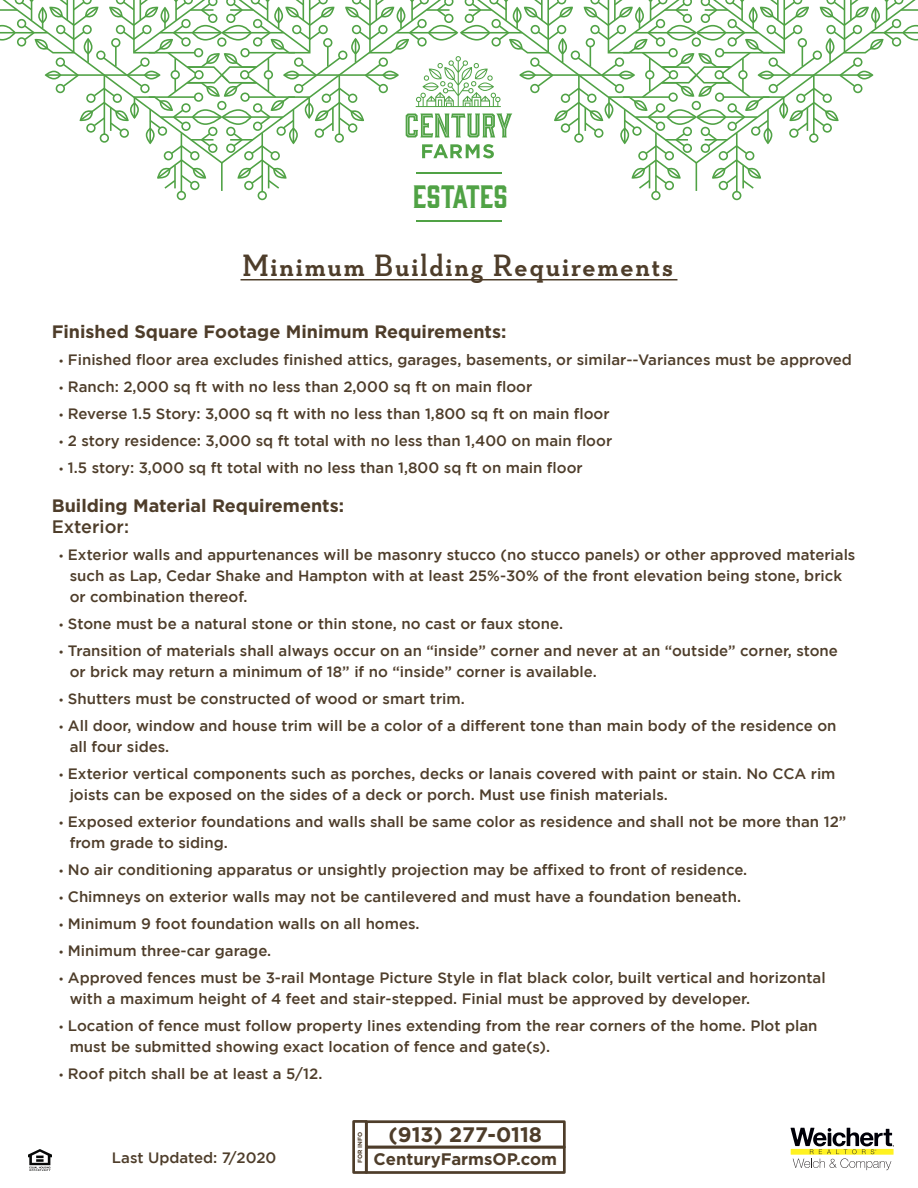
<style>
.page{position:relative;width:918px;height:1188px;background:#fff}
.page>*{position:absolute;margin:0;border:0;box-sizing:border-box;transform-origin:0 0}
.t1{font:700 31.5px "Neutraface Slab Display";letter-spacing:.075em;color:#4e3d2a}
.t2{font:29.85px "Gin";color:#50a245}
.t3{font:700 21px "Gotham";color:#4e3d2a}
.t4{font:700 18px "Gotham";color:#4e3d2a}
.t5{font:500 18px "Gotham";color:#4e3d2a}
.t6{font:700 16.65px "Gotham";color:#4e3d2a}
.t7{font:500 15px/21px "Gotham";color:#4e3d2a}
.t8{font:700 6px "Gotham";color:#4e3d2a}
.t9{font:100 1.95px "Helvetica Neue";color:#231f20}
.s1{font-family:"Myriad Pro";font-weight:400}
</style>
<div class="page">
<hr style="left:241px;top:279px;width:436px;height:1px;background:#4e3d2a">
<hr style="left:416px;top:221px;width:86px;height:1px;background:#50a245">
<div style="left:365px;top:1146px;width:201px;height:28px;border:3px solid #4e3d2a"></div>
<div style="left:365px;top:1120px;width:201px;height:28px;border:3px solid #4e3d2a"></div>
<div style="left:352px;top:1120px;width:16px;height:54px;border:3px solid #4e3d2a"></div>
<svg style="left:791px;top:1128px;width:103px;height:42px"></svg>
<img style="left:29px;top:1149px;width:22px;height:22px">
<div style="left:651px;top:191px;width:10px;height:9px;border:2px solid #50a245;border-radius:50%"></div>
<hr style="left:655px;top:133px;width:2px;height:59px;background:#50a245">
<div style="left:732px;top:191px;width:9px;height:9px;border:2px solid #50a245;border-radius:50%"></div>
<hr style="left:736px;top:133px;width:2px;height:59px;background:#50a245">
<div style="left:258px;top:191px;width:9px;height:9px;border:2px solid #50a245;border-radius:50%"></div>
<hr style="left:261px;top:133px;width:2px;height:59px;background:#50a245">
<div style="left:177px;top:191px;width:9px;height:9px;border:2px solid #50a245;border-radius:50%"></div>
<hr style="left:181px;top:133px;width:1px;height:59px;background:#50a245">
<svg style="left:0;top:0;width:918px;height:191px"></svg>
<hr style="left:221px;top:163px;width:2px;height:28px;background:#50a245">
<h2 class="t2" style="left:413px;top:176px;width:97px">ESTATES</h2>
<h1 class="t1" style="left:243px;top:247px;width:432px">Minimum Building Requirements</h1>
<p class="t4" style="left:52px;top:320px;width:456px">Finished Square Footage Minimum Requirements:</p>
<p class="t7" style="left:59px;top:349px;width:794px"><span class="s1">•</span> Finished floor area excludes finished attics, garages, basements, or similar--Variances must be approved</p>
<p class="t7" style="left:59px;top:376px;width:475px"><span class="s1">•</span> Ranch: 2,000 sq ft with no less than 2,000 sq ft on main floor</p>
<p class="t7" style="left:59px;top:403px;width:552px"><span class="s1">•</span> Reverse 1.5 Story: 3,000 sq ft with no less than 1,800 sq ft on main floor</p>
<p class="t7" style="left:59px;top:430px;width:555px"><span class="s1">•</span> 2 story residence: 3,000 sq ft total with no less than 1,400 on main floor</p>
<p class="t7" style="left:59px;top:457px;width:525px"><span class="s1">•</span> 1.5 story: 3,000 sq ft total with no less than 1,800 sq ft on main floor</p>
<p class="t4" style="left:52px;top:494px;width:294px">Building Material Requirements:</p>
<p class="t5" style="left:52px;top:516px;width:79px">Exterior:</p>
<p class="t7" style="left:70px;top:544px;width:787px;text-indent:-10px"><span class="s1">•</span> Exterior walls and appurtenances will be masonry stucco (no stucco panels) or other approved materials such as Lap, Cedar Shake and Hampton with at least 25%-30% of the front elevation being stone, brick or combination thereof.</p>
<p class="t7" style="left:59px;top:613px;width:505px"><span class="s1">•</span> Stone must be a natural stone or thin stone, no cast or faux stone.</p>
<p class="t7" style="left:70px;top:640px;width:770px;text-indent:-10px"><span class="s1">•</span> Transition of materials shall always occur on an “inside” corner and never at an “outside” corner, stone or brick may return a minimum of 18” if no “inside” corner is available.</p>
<p class="t7" style="left:59px;top:688px;width:407px"><span class="s1">•</span> Shutters must be constructed of wood or smart trim.</p>
<p class="t7" style="left:70px;top:715px;width:768px;text-indent:-10px"><span class="s1">•</span> All door, window and house trim will be a color of a different tone than main body of the residence on all four sides.</p>
<p class="t7" style="left:70px;top:763px;width:767px;text-indent:-10px"><span class="s1">•</span> Exterior vertical components such as porches, decks or lanais covered with paint or stain. No CCA rim joists can be exposed on the sides of a deck or porch. Must use finish materials.</p>
<p class="t7" style="left:70px;top:811px;width:778px;text-indent:-10px"><span class="s1">•</span> Exposed exterior foundations and walls shall be same color as residence and shall not be more than 12” from grade to siding.</p>
<p class="t7" style="left:59px;top:859px;width:690px"><span class="s1">•</span> No air conditioning apparatus or unsightly projection may be affixed to front of residence.</p>
<p class="t7" style="left:59px;top:886px;width:683px"><span class="s1">•</span> Chimneys on exterior walls may not be cantilevered and must have a foundation beneath.</p>
<p class="t7" style="left:59px;top:913px;width:362px"><span class="s1">•</span> Minimum 9 foot foundation walls on all homes.</p>
<p class="t7" style="left:59px;top:940px;width:214px"><span class="s1">•</span> Minimum three-car garage.</p>
<p class="t7" style="left:70px;top:967px;width:757px;text-indent:-10px"><span class="s1">•</span> Approved fences must be 3-rail Montage Picture Style in flat black color, built vertical and horizontal with a maximum height of 4 feet and stair-stepped. Finial must be approved by developer.</p>
<p class="t7" style="left:70px;top:1015px;width:749px;text-indent:-10px"><span class="s1">•</span> Location of fence must follow property lines extending from the rear corners of the home. Plot plan must be submitted showing exact location of fence and gate(s).</p>
<p class="t7" style="left:59px;top:1063px;width:265px"><span class="s1">•</span> Roof pitch shall be at least a 5/12.</p>
<p class="t7" style="left:112px;top:1147px;width:166px">Last Updated: 7/2020</p>
<p class="t8" style="left:356px;top:1163px;width:33px;rotate:-90deg">FOR INFO</p>
<h3 class="t3" style="left:389px;top:1120px;width:155px">(913) 277-0118</h3>
<p class="t6" style="left:374px;top:1148px;width:185px">CenturyFarmsOP.com</p>
<p class="t9" style="left:875px;top:1149px;width:3px">®</p>
</div>
